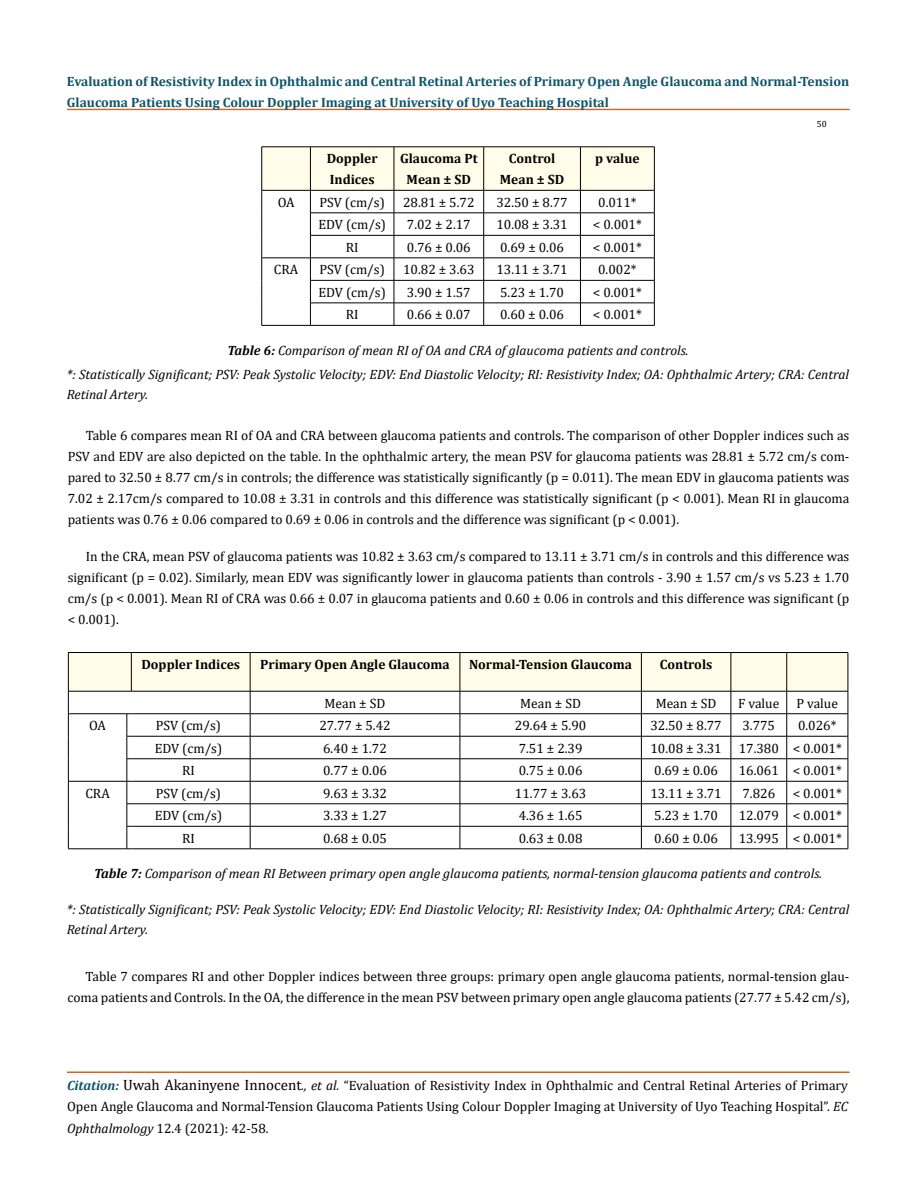
<style>
.page{position:relative;width:917px;height:1190px;background:#fff}
.page>*{position:absolute;margin:0;border:0;box-sizing:border-box;transform-origin:0 0}
.t1{font:13.5px/21px "Cambria";color:#000;text-align:justify}
.t2{font:italic 13.5px/24px "Cambria";color:#000;text-align:center}
.t3{font:700 13.5px/21px "Cambria";color:#0e546a}
.t4{font:700 13.5px/21px "Cambria";color:#000;text-align:center}
.t5{font:9px "Cambria";color:#000}
.s1{font-weight:700}
.s2{font-weight:700;font-style:italic;color:#0e546a}
.s3{font-size:15px}
.s4{font-style:italic}
</style>
<div class="page">
<div style="left:67px;top:109px;width:782px;height:1px;border:1px solid #e05d1a"></div>
<div style="left:67px;top:1072px;width:782px;height:1px;border:1px solid #e05d1a"></div>
<hr style="left:261px;top:146px;width:49px;height:1px;background:#000">
<hr style="left:310px;top:146px;width:84px;height:1px;background:#000">
<hr style="left:394px;top:146px;width:89px;height:1px;background:#000">
<hr style="left:483px;top:146px;width:97px;height:1px;background:#000">
<hr style="left:580px;top:146px;width:74px;height:1px;background:#000">
<svg style="left:261px;top:147px;width:394px;height:178px"></svg>
<hr style="left:261px;top:325px;width:49px;height:1px;background:#000">
<hr style="left:310px;top:325px;width:84px;height:1px;background:#000">
<hr style="left:394px;top:325px;width:89px;height:1px;background:#000">
<hr style="left:483px;top:325px;width:97px;height:1px;background:#000">
<hr style="left:580px;top:325px;width:74px;height:1px;background:#000">
<svg style="left:68px;top:652px;width:780px;height:197px"></svg>
<hr style="left:131px;top:848px;width:119px;height:1px;background:#000">
<hr style="left:250px;top:848px;width:210px;height:1px;background:#000">
<hr style="left:460px;top:848px;width:181px;height:1px;background:#000">
<hr style="left:641px;top:848px;width:89px;height:1px;background:#000">
<hr style="left:730px;top:848px;width:56px;height:1px;background:#000">
<hr style="left:786px;top:848px;width:62px;height:1px;background:#000">
<p class="t3" style="left:67px;top:71px;width:783px">Evaluation of Resistivity Index in Ophthalmic and Central Retinal Arteries of Primary Open Angle Glaucoma and Normal-Tension<br>Glaucoma Patients Using Colour Doppler Imaging at University of Uyo Teaching Hospital</p>
<p class="t5" style="left:816px;top:118px;width:11px">50</p>
<p class="t4" style="left:327px;top:148px;width:52px;text-align:left">Doppler<br>Indices</p>
<p class="t4" style="left:400px;top:148px;width:79px">Glaucoma Pt<br>Mean ± SD</p>
<p class="t4" style="left:500px;top:148px;width:66px">Control<br>Mean ± SD</p>
<p class="t4" style="left:595px;top:148px;width:46px">p value</p>
<p class="t1" style="left:278px;top:192px;width:18px">OA</p>
<p class="t1" style="left:319px;top:192px;width:67px">PSV (cm/s)</p>
<p class="t1" style="left:403px;top:192px;width:73px">28.81 ± 5.72</p>
<p class="t1" style="left:496px;top:192px;width:73px">32.50 ± 8.77</p>
<p class="t1" style="left:598px;top:192px;width:40px">0.011*</p>
<p class="t1" style="left:318px;top:214px;width:69px">EDV (cm/s)</p>
<p class="t1" style="left:407px;top:214px;width:65px">7.02 ± 2.17</p>
<p class="t1" style="left:496px;top:214px;width:73px">10.08 ± 3.31</p>
<p class="t1" style="left:593px;top:214px;width:50px">&lt; 0.001*</p>
<p class="t1" style="left:346px;top:237px;width:14px">RI</p>
<p class="t1" style="left:407px;top:237px;width:65px">0.76 ± 0.06</p>
<p class="t1" style="left:500px;top:237px;width:65px">0.69 ± 0.06</p>
<p class="t1" style="left:593px;top:237px;width:50px">&lt; 0.001*</p>
<p class="t1" style="left:274px;top:259px;width:26px">CRA</p>
<p class="t1" style="left:319px;top:259px;width:67px">PSV (cm/s)</p>
<p class="t1" style="left:403px;top:259px;width:73px">10.82 ± 3.63</p>
<p class="t1" style="left:496px;top:259px;width:73px">13.11 ± 3.71</p>
<p class="t1" style="left:598px;top:259px;width:40px">0.002*</p>
<p class="t1" style="left:318px;top:282px;width:69px">EDV (cm/s)</p>
<p class="t1" style="left:407px;top:282px;width:65px">3.90 ± 1.57</p>
<p class="t1" style="left:500px;top:282px;width:65px">5.23 ± 1.70</p>
<p class="t1" style="left:593px;top:282px;width:50px">&lt; 0.001*</p>
<p class="t1" style="left:346px;top:304px;width:14px">RI</p>
<p class="t1" style="left:407px;top:304px;width:65px">0.66 ± 0.07</p>
<p class="t1" style="left:500px;top:304px;width:65px">0.60 ± 0.06</p>
<p class="t1" style="left:593px;top:304px;width:50px">&lt; 0.001*</p>
<p class="t2" style="left:67px;top:338px;width:783px"><span class="s1">Table 6:</span> Comparison of mean RI of OA and CRA of glaucoma patients and controls.<br>*: Statistically Significant; PSV: Peak Systolic Velocity; EDV: End Diastolic Velocity; RI: Resistivity Index; OA: Ophthalmic Artery; CRA: Central</p>
<p class="t2" style="left:67px;top:382px;width:83px">Retinal Artery.</p>
<p class="t1" style="left:68px;top:425px;width:783px;text-indent:18px">Table 6 compares mean RI of OA and CRA between glaucoma patients and controls. The comparison of other Doppler indices such as PSV and EDV are also depicted on the table. In the ophthalmic artery, the mean PSV for glaucoma patients was 28.81 ± 5.72 cm/s com&shy;pared to 32.50 ± 8.77 cm/s in controls; the difference was statistically significantly (p = 0.011). The mean EDV in glaucoma patients was 7.02 ± 2.17cm/s compared to 10.08 ± 3.31 in controls and this difference was statistically significant (p &lt; 0.001). Mean RI in glaucoma patients was 0.76 ± 0.06 compared to 0.69 ± 0.06 in controls and the difference was significant (p &lt; 0.001).</p>
<p class="t1" style="left:68px;top:545px;width:783px;text-indent:18px">In the CRA, mean PSV of glaucoma patients was 10.82 ± 3.63 cm/s compared to 13.11 ± 3.71 cm/s in controls and this difference was significant (p = 0.02). Similarly, mean EDV was significantly lower in glaucoma patients than controls - 3.90 ± 1.57 cm/s vs 5.23 ± 1.70 cm/s (p &lt; 0.001). Mean RI of CRA was 0.66 ± 0.07 in glaucoma patients and 0.60 ± 0.06 in controls and this difference was significant (p &lt; 0.001).</p>
<p class="t4" style="left:141px;top:653px;width:100px">Doppler Indices</p>
<p class="t4" style="left:260px;top:653px;width:191px">Primary Open Angle Glaucoma</p>
<p class="t4" style="left:469px;top:653px;width:164px">Normal-Tension Glaucoma</p>
<p class="t4" style="left:660px;top:653px;width:54px">Controls</p>
<p class="t1" style="left:324px;top:692px;width:62px">Mean ± SD</p>
<p class="t1" style="left:520px;top:692px;width:62px">Mean ± SD</p>
<p class="t1" style="left:655px;top:692px;width:62px">Mean ± SD</p>
<p class="t1" style="left:738px;top:692px;width:43px">F value</p>
<p class="t1" style="left:796px;top:692px;width:43px">P value</p>
<p class="t1" style="left:89px;top:715px;width:18px">OA</p>
<p class="t1" style="left:156px;top:715px;width:67px">PSV (cm/s)</p>
<p class="t1" style="left:319px;top:715px;width:73px">27.77 ± 5.42</p>
<p class="t1" style="left:515px;top:715px;width:73px">29.64 ± 5.90</p>
<p class="t1" style="left:650px;top:715px;width:73px">32.50 ± 8.77</p>
<p class="t1" style="left:742px;top:715px;width:34px">3.775</p>
<p class="t1" style="left:798px;top:715px;width:40px">0.026*</p>
<p class="t1" style="left:155px;top:737px;width:69px">EDV (cm/s)</p>
<p class="t1" style="left:323px;top:737px;width:65px">6.40 ± 1.72</p>
<p class="t1" style="left:518px;top:737px;width:65px">7.51 ± 2.39</p>
<p class="t1" style="left:650px;top:737px;width:73px">10.08 ± 3.31</p>
<p class="t1" style="left:738px;top:737px;width:105px">17.380 &lt; 0.001*</p>
<p class="t1" style="left:182px;top:760px;width:14px">RI</p>
<p class="t1" style="left:323px;top:760px;width:65px">0.77 ± 0.06</p>
<p class="t1" style="left:518px;top:760px;width:65px">0.75 ± 0.06</p>
<p class="t1" style="left:654px;top:760px;width:65px">0.69 ± 0.06</p>
<p class="t1" style="left:738px;top:760px;width:105px">16.061 &lt; 0.001*</p>
<p class="t1" style="left:85px;top:782px;width:26px">CRA</p>
<p class="t1" style="left:156px;top:782px;width:67px">PSV (cm/s)</p>
<p class="t1" style="left:323px;top:782px;width:65px">9.63 ± 3.32</p>
<p class="t1" style="left:515px;top:782px;width:73px">11.77 ± 3.63</p>
<p class="t1" style="left:650px;top:782px;width:73px">13.11 ± 3.71</p>
<p class="t1" style="left:742px;top:782px;width:34px">7.826</p>
<p class="t1" style="left:792px;top:782px;width:50px">&lt; 0.001*</p>
<p class="t1" style="left:155px;top:805px;width:69px">EDV (cm/s)</p>
<p class="t1" style="left:323px;top:805px;width:65px">3.33 ± 1.27</p>
<p class="t1" style="left:518px;top:805px;width:65px">4.36 ± 1.65</p>
<p class="t1" style="left:654px;top:805px;width:65px">5.23 ± 1.70</p>
<p class="t1" style="left:738px;top:805px;width:105px">12.079 &lt; 0.001*</p>
<p class="t1" style="left:182px;top:827px;width:14px">RI</p>
<p class="t1" style="left:323px;top:827px;width:65px">0.68 ± 0.05</p>
<p class="t1" style="left:518px;top:827px;width:65px">0.63 ± 0.08</p>
<p class="t1" style="left:654px;top:827px;width:65px">0.60 ± 0.06</p>
<p class="t1" style="left:738px;top:827px;width:105px">13.995 &lt; 0.001*</p>
<p class="t2" style="left:94px;top:861px;width:729px"><span class="s1">Table 7:</span> Comparison of mean RI Between primary open angle glaucoma patients, normal-tension glaucoma patients and controls.</p>
<p class="t2" style="left:67px;top:898px;width:784px;line-height:20.2px;text-align:left">*: Statistically Significant; PSV: Peak Systolic Velocity; EDV: End Diastolic Velocity; RI: Resistivity Index; OA: Ophthalmic Artery; CRA: Central<br>Retinal Artery.</p>
<p class="t1" style="left:67px;top:966px;width:783px;text-align:right">Table 7 compares RI and other Doppler indices between three groups: primary open angle glaucoma patients, normal-tension glau&shy;coma patients and Controls. In the OA, the difference in the mean PSV between primary open angle glaucoma patients (27.77 ± 5.42 cm/s),</p>
<p class="t1" style="left:67px;top:1075px;width:782px"><span class="s2">Citation:</span> <span class="s3">Uwah Akaninyene Innocent</span><span class="s4">., et al.</span> “Evaluation of Resistivity Index in Ophthalmic and Central Retinal Arteries of Primary Open Angle Glaucoma and Normal-Tension Glaucoma Patients Using Colour Doppler Imaging at University of Uyo Teaching Hospital”. <span class="s4">EC Ophthalmology</span> 12.4 (2021): 42-58.</p>
</div>
